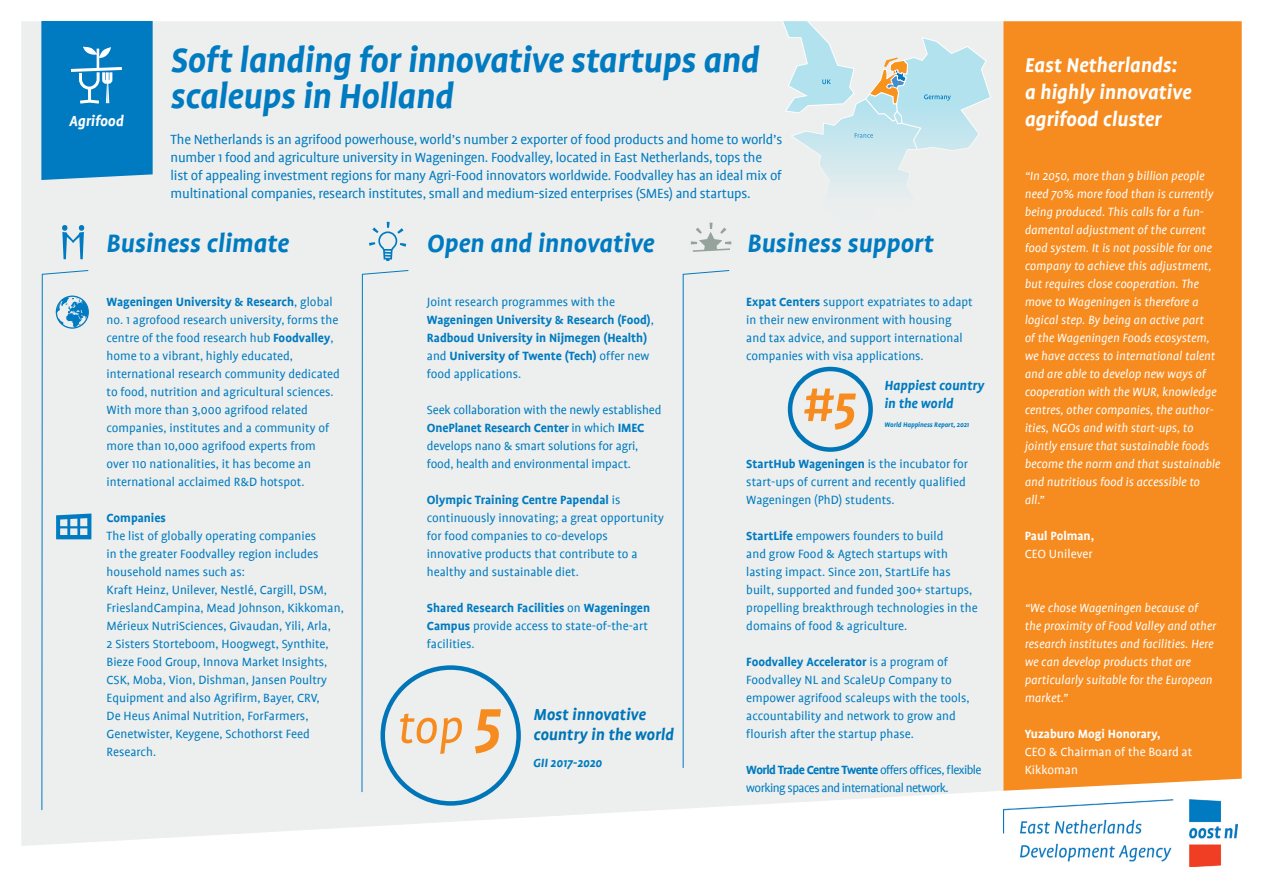
<style>
.page{position:relative;width:1263px;height:893px;background:#fff}
.page>*{position:absolute;margin:0;border:0;box-sizing:border-box;transform-origin:0 0}
.t1{font:italic 700 54px "Profile";color:#f68b1f}
.t2{font:italic 52.5px "Profile";color:#f68b1f}
.t3{font:italic 700 39px "Profile";letter-spacing:-.01em;color:#007ac0}
.t4{font:italic 700 28.5px "Profile";color:#007ac0}
.t5{font:italic 700 22.5px/27px "Profile";color:#fff}
.t6{font:italic 700 18px "Profile";color:#0075b8}
.t7{font:italic 700 16.5px "Profile";color:#fff}
.t8{font:15px/18px "Profile";letter-spacing:-.015em;color:#007ac0}
.t9{font:italic 700 15px "Profile";color:#007ac0}
.t10{font:13.5px/18px "Profile";color:#007ac0}
.t11{font:italic 13.5px/18px "Profile";color:#fff}
.t12{font:700 13.5px/18px "Profile";color:#007ac0}
.t13{font:13.5px/18px "Profile";letter-spacing:-.04em;color:#007ac0}
.t14{font:13.5px/18px "Profile";color:#fff}
.t15{font:700 13.5px "Profile";color:#fff}
.t16{font:italic 700 13.5px "Profile";color:#007ac0}
.t17{font:italic 700 7.5px "Profile";color:#007ac0}
.s1{font-weight:700}
.s2{font-weight:400}
.s3{font-weight:700;font-size:66px}
</style>
<div class="page">
<div style="left:21px;top:21px;width:982px;height:825px;background:#ecefee"></div>
<svg style="left:778px;top:21px;width:213px;height:202px;background:#d9e9eb"></svg>
<div style="left:380px;top:665px;width:141px;height:141px;border:4px solid #0075b8;border-radius:50%"></div>
<div style="left:788px;top:367px;width:85px;height:85px;border:4px solid #0075b8;border-radius:50%"></div>
<div style="left:1003px;top:21px;width:239px;height:770px;background:#f68b1f"></div>
<svg style="left:369px;top:222px;width:37px;height:39px"></svg>
<div style="left:682px;top:270px;width:48px;height:499px;background:#ecefee"></div>
<svg style="left:361px;top:270px;width:48px;height:523px;background:#dde7ea"></svg>
<img style="left:1003px;top:799px;width:234px;height:68px">
<svg style="left:41px;top:21px;width:112px;height:159px;background:#1082c3"></svg>
<svg style="left:41px;top:270px;width:50px;height:541px;background:#dee8eb"></svg>
<svg style="left:62px;top:225px;width:22px;height:34px"></svg>
<svg style="left:691px;top:223px;width:40px;height:29px"></svg>
<p class="t3" style="left:171px;top:39px;width:590px">Soft landing for innovative startups and</p>
<p class="t3" style="left:171px;top:75px;width:285px">scaleups in Holland</p>
<p class="t8" style="left:171px;top:131px;width:613px">The Netherlands is an agrifood powerhouse, world’s number 2 exporter of food products and home to world’s number 1 food and agriculture university in Wageningen. Foodvalley, located in East Netherlands, tops the list of appealing investment regions for many Agri-Food innovators worldwide. Foodvalley has an ideal mix of multinational companies, research institutes, small and medium-sized enterprises (SMEs) and startups.</p>
<p class="t4" style="left:106px;top:228px;width:184px">Business climate</p>
<p class="t4" style="left:427px;top:228px;width:229px">Open and innovative</p>
<p class="t4" style="left:747px;top:228px;width:188px">Business support</p>
<p class="t10" style="left:107px;top:293px;width:235px"><span class="s1">Wageningen University &amp; Research</span>, global no. 1 agrofood research university, forms the centre of the food research hub <span class="s1">Foodvalley</span>, home to a vibrant, highly educated, international research community dedicated to food, nutrition and agricultural sciences.<br>With more than 3,000 agrifood related companies, institutes and a community of more than 10,000 agrifood experts from over 110 nationalities, it has become an international acclaimed R&amp;D hotspot.</p>
<p class="t12" style="left:107px;top:509px;width:61px">Companies</p>
<p class="t10" style="left:107px;top:527px;width:214px">The list of globally operating companies in the greater Foodvalley region includes household names such as:</p>
<p class="t10" style="left:107px;top:581px;width:239px">Kraft Heinz, Unilever, Nestlé, Cargill, DSM, FrieslandCampina, Mead Johnson, Kikkoman, Mérieux NutriSciences, Givaudan, Yili, Arla,<br>2 Sisters Storteboom, Hoogwegt, Synthite,</p>
<p class="t10" style="left:107px;top:653px;width:222px">Bieze Food Group, Innova Market Insights, CSK, Moba, Vion, Dishman, Jansen Poultry Equipment and also Agrifirm, Bayer, CRV, De Heus Animal Nutrition, ForFarmers, Genetwister, Keygene, Schothorst Feed Research.</p>
<p class="t7" style="left:69px;top:112px;width:56px">Agrifood</p>
<p class="t12" style="left:427px;top:293px;width:228px"><span class="s2">Joint research programmes with the </span>Wageningen University &amp; Research (Food)<span class="s2">, </span>Radboud University in Nijmegen (Health) <span class="s2">and</span> University of Twente (Tech) <span class="s2">offer new food applications.</span></p>
<p class="t10" style="left:427px;top:401px;width:236px">Seek collaboration with the newly established <span class="s1">OnePlanet Research Center</span> in which <span class="s1">IMEC </span>develops nano &amp; smart solutions for agri, food, health and environmental impact.</p>
<p class="t10" style="left:427px;top:491px;width:238px"><span class="s1">Olympic Training Centre Papendal</span> is continuously innovating; a great opportunity for food companies to co-develops innovative products that contribute to a healthy and sustainable diet.</p>
<p class="t10" style="left:427px;top:599px;width:225px"><span class="s1">Shared Research Facilities</span> on <span class="s1">Wageningen<br>Campus</span> provide access to state-of-the-art facilities.</p>
<p class="t10" style="left:746px;top:293px;width:228px"><span class="s1">Expat Centers</span> support expatriates to adapt in their new environment with housing and tax advice, and support international companies with visa applications.</p>
<p class="t9" style="left:884px;top:377px;width:101px">Happiest country</p>
<p class="t9" style="left:884px;top:395px;width:70px">in the world</p>
<p class="t1" style="left:802px;top:375px;width:55px">#5</p>
<p class="t17" style="left:884px;top:420px;width:86px">World Happiness Report, 2021</p>
<p class="t10" style="left:746px;top:455px;width:223px"><span class="s1">StartHub Wageningen</span> is the incubator for start-ups of current and recently qualified<br>Wageningen (PhD) students.</p>
<p class="t10" style="left:746px;top:527px;width:233px"><span class="s1">StartLife</span> empowers founders to build<br>and grow Food &amp; Agtech startups with lasting impact. Since 2011, StartLife has built, supported and funded 300+ startups, propelling breakthrough technologies in the domains of food &amp; agriculture.</p>
<p class="t10" style="left:746px;top:653px;width:225px"><span class="s1">Foodvalley Accelerator</span> is a program of Foodvalley NL and ScaleUp Company to empower agrifood scaleups with the tools, accountability and network to grow and flourish after the startup phase.</p>
<p class="t13" style="left:746px;top:761px;width:237px"><span class="s1">World Trade Centre Twente</span> offers offices, flexible working spaces and international network.</p>
<p class="t6" style="left:534px;top:705px;width:114px">Most innovative</p>
<p class="t2" style="left:397px;top:700px;width:105px">top <span class="s3">5</span></p>
<p class="t6" style="left:534px;top:724px;width:142px">country in the world</p>
<p class="t16" style="left:533px;top:755px;width:70px">GII 2017-2020</p>
<p class="t5" style="left:1025px;top:51px;width:168px">East Netherlands: a highly innovative agrifood cluster</p>
<p class="t11" style="left:1025px;top:167px;width:197px">“In 2050, more than 9 billion people need 70% more food than is currently being produced. This calls for a fun&shy;damental adjustment of the current food system. It is not possible for one company to achieve this adjustment, but requires close cooperation. The move to Wageningen is therefore a logical step. By being an active part<br>of the Wageningen Foods ecosystem, we have access to international talent and are able to develop new ways of cooperation with the WUR, knowledge centres, other companies, the author&shy;ities, NGOs and with start-ups, to jointly ensure that sustainable foods become the norm and that sustainable and nutritious food is accessible to all.”</p>
<p class="t15" style="left:1025px;top:529px;width:71px">Paul Polman,</p>
<p class="t14" style="left:1025px;top:545px;width:69px">CEO Unilever</p>
<p class="t11" style="left:1025px;top:599px;width:193px">“We chose Wageningen because of the proximity of Food Valley and other research institutes and facilities. Here we can develop products that are particularly suitable for the European market.”</p>
<p class="t15" style="left:1025px;top:727px;width:137px">Yuzaburo Mogi Honorary,</p>
<p class="t14" style="left:1025px;top:743px;width:169px">CEO &amp; Chairman of the Board at<br>Kikkoman</p>
</div>
